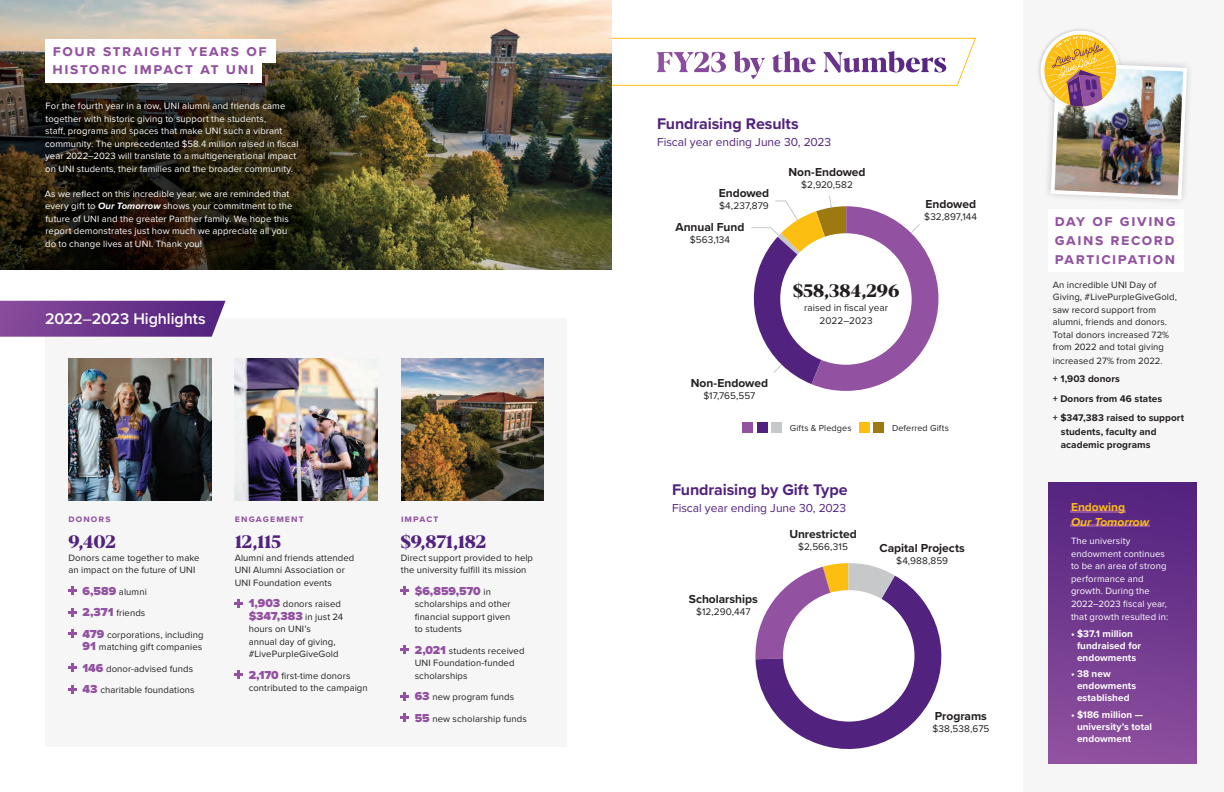
<style>
.page{position:relative;width:1224px;height:792px;background:#fff}
.page>*{position:absolute;margin:0;border:0;box-sizing:border-box;transform-origin:0 0}
.t1{font:700 expanded 18px "Blacker Pro Dis";letter-spacing:-.015em;color:#52227f}
.t2{font:700 expanded 18px "Blacker Pro Dis";color:#231f20}
.t3{font:700 16px/19.2px "Proxima Nova";letter-spacing:.1em;color:#9252a1;text-align:justify}
.t4{font:700 16px "Proxima Nova";letter-spacing:-.005em;color:#52227f}
.t5{font:600 16px "Proxima Nova";letter-spacing:-.005em;color:#fff}
.t6{font:700 12px "Proxima Nova";color:#231f20}
.t7{font:12px "Proxima Nova";color:#52227f}
.t8{font:900 12px "Proxima Nova";letter-spacing:-.005em;color:#9252a1}
.t9{font:italic 700 12px "Proxima Nova";color:#fdbe12}
.t10{font:700 12px "Proxima Nova";color:#fdbe12}
.t11{font:10px/13.5px "Proxima Nova";color:#231f20;text-align:center}
.t12{font:700 10px/12px "Proxima Nova";letter-spacing:.005em;color:#fff}
.t13{font:700 10px/13.5px "Proxima Nova";letter-spacing:.005em;color:#231f20}
.t14{font:700 10px "Proxima Nova";letter-spacing:.105em;color:#9252a1}
.t15{font:9.5px/12.5px "Proxima Nova";letter-spacing:.01em;color:#231f20}
.t16{font:9.5px/12.5px "Proxima Nova";letter-spacing:.01em;color:#fff}
.t17{font:9px "Proxima Nova";letter-spacing:.015em;color:#231f20}
.s1{font-weight:700;font-style:italic}
.s2{font-weight:400}
.s3{font-weight:900;font-size:12px;color:#9252a1}
.s4{font-weight:400;font-size:9.5px;color:#231f20}
</style>
<div class="page">
<div style="left:1024px;top:0;width:200px;height:792px;background:#f6f6f6"></div>
<svg style="left:612px;top:37px;width:364px;height:49px"></svg>
<img style="left:0;top:0;width:612px;height:270px">
<div style="left:45px;top:39px;width:230px;height:24px;background:#fff"></div>
<div style="left:45px;top:59px;width:217px;height:24px;background:#fff"></div>
<div style="left:1048px;top:483px;width:149px;height:281px;background:linear-gradient(to bottom,#52227e,#8f509f)"></div>
<hr style="left:1070px;top:510px;width:56px;height:2px;background:#9252a1">
<hr style="left:1070px;top:524px;width:80px;height:3px;background:#9252a1">
<div style="left:742px;top:422px;width:11px;height:11px;background:#9252a1"></div>
<div style="left:757px;top:422px;width:11px;height:11px;background:#52227f"></div>
<div style="left:771px;top:422px;width:11px;height:11px;background:#c7c8ca"></div>
<div style="left:859px;top:422px;width:11px;height:11px;background:#fdbe12"></div>
<div style="left:874px;top:422px;width:10px;height:11px;background:#9d7a11"></div>
<svg style="left:751px;top:196px;width:187px;height:195px"></svg>
<svg style="left:755px;top:563px;width:187px;height:186px"></svg>
<div style="left:783px;top:590px;width:132px;height:132px;background:#fff;border-radius:50%"></div>
<div style="left:45px;top:318px;width:522px;height:429px;background:#f6f6f6"></div>
<svg style="left:0;top:301px;width:226px;height:36px;background:#723d90"></svg>
<svg style="left:401px;top:587px;width:8px;height:8px"></svg>
<svg style="left:234px;top:599px;width:9px;height:8px"></svg>
<svg style="left:234px;top:670px;width:9px;height:9px"></svg>
<svg style="left:401px;top:646px;width:8px;height:8px"></svg>
<svg style="left:401px;top:692px;width:8px;height:8px"></svg>
<svg style="left:401px;top:714px;width:8px;height:8px"></svg>
<svg style="left:69px;top:587px;width:8px;height:8px"></svg>
<svg style="left:69px;top:608px;width:8px;height:8px"></svg>
<svg style="left:69px;top:664px;width:8px;height:8px"></svg>
<svg style="left:69px;top:685px;width:8px;height:8px"></svg>
<svg style="left:69px;top:630px;width:8px;height:8px"></svg>
<img style="left:69px;top:358px;width:142px;height:143px">
<div style="left:1048px;top:210px;width:136px;height:22px;background:#fff"></div>
<div style="left:1048px;top:229px;width:136px;height:22px;background:#fff"></div>
<div style="left:1048px;top:249px;width:136px;height:23px;background:#fff"></div>
<img style="left:235px;top:358px;width:142px;height:143px">
<img style="left:401px;top:358px;width:143px;height:143px">
<img style="left:1038px;top:29px;width:151px;height:173px">
<p class="t3" style="left:53px;top:41px;width:215px">four straight years of</p>
<p class="t3" style="left:52px;top:59px;width:203px">historic impact at uni</p>
<p class="t16" style="left:45px;top:100px;width:255px">For the fourth year in a row, UNI alumni and friends came together with historic giving to support the students,<br>staff, programs and spaces that make UNI such a vibrant community. The unprecedented $58.4 million raised in fiscal year 2022–2023 will translate to a multigenerational impact on UNI students, their families and the broader community.</p>
<p class="t16" style="left:45px;top:187px;width:249px">As we reflect on this incredible year, we are reminded that every gift to <span class="s1">Our Tomorrow</span> shows your commitment to the future of UNI and the greater Panther family. We hope this report demonstrates just how much we appreciate all you do to change lives at UNI. Thank you!</p>
<p class="t5" style="left:45px;top:307px;width:162px">2022<span class="s2">–</span>2023 Highlights</p>
<p class="t14" style="left:69px;top:511px;width:43px">donors</p>
<p class="t1" style="left:69px;top:529px;width:49px">9,402</p>
<p class="t15" style="left:69px;top:551px;width:133px">Donors came together to make an impact on the future of UNI</p>
<p class="t15" style="left:83px;top:585px;width:66px"><span class="s3">6,589</span> alumni</p>
<p class="t15" style="left:83px;top:606px;width:64px"><span class="s3">2,371</span> friends</p>
<p class="t15" style="left:83px;top:628px;width:122px"><span class="s3">479</span> corporations, including<br><span class="s3">91</span> matching gift companies</p>
<p class="t15" style="left:83px;top:662px;width:112px"><span class="s3">146</span> donor-advised funds</p>
<p class="t15" style="left:83px;top:683px;width:114px"><span class="s3">43</span> charitable foundations</p>
<p class="t14" style="left:235px;top:511px;width:70px">engagement</p>
<p class="t1" style="left:235px;top:529px;width:48px">12,115</p>
<p class="t15" style="left:235px;top:551px;width:121px">Alumni and friends attended<br>UNI Alumni Association or<br>UNI Foundation events</p>
<p class="t15" style="left:249px;top:597px;width:94px"><span class="s3">1,903</span> donors raised</p>
<p class="t8" style="left:249px;top:607px;width:96px">$347,383 <span class="s4">in just 24</span></p>
<p class="t15" style="left:249px;top:622px;width:91px">hours on UNI’s annual day of giving, #LivePurpleGiveGold</p>
<p class="t15" style="left:249px;top:669px;width:121px"><span class="s3">2,170</span> first-time donors contributed to the campaign</p>
<p class="t14" style="left:401px;top:511px;width:39px">impact</p>
<p class="t1" style="left:401px;top:529px;width:87px">$9,871,182</p>
<p class="t15" style="left:401px;top:551px;width:134px">Direct support provided to help the university fulfill its mission</p>
<p class="t8" style="left:415px;top:582px;width:78px">$6,859,570 <span class="s4">in</span></p>
<p class="t15" style="left:415px;top:597px;width:97px;text-align:justify">scholarships and other financial support given to students</p>
<p class="t15" style="left:415px;top:644px;width:111px"><span class="s3">2,021</span> students received<br>UNI Foundation-funded scholarships</p>
<p class="t15" style="left:415px;top:690px;width:101px"><span class="s3">63</span> new program funds</p>
<p class="t15" style="left:415px;top:712px;width:114px"><span class="s3">55</span> new scholarship funds</p>
<p class="t4" style="left:657px;top:111px;width:143px">Fundraising Results</p>
<p class="t7" style="left:657px;top:133px;width:176px">Fiscal year ending June 30, 2023</p>
<p class="t6" style="left:719px;top:184px;width:52px">Endowed</p>
<p class="t11" style="left:719px;top:198px;width:51px">$4,237,879</p>
<p class="t6" style="left:675px;top:218px;width:70px">Annual Fund</p>
<p class="t11" style="left:690px;top:233px;width:42px">$563,134</p>
<p class="t6" style="left:788px;top:163px;width:79px">Non-Endowed</p>
<p class="t11" style="left:801px;top:177px;width:53px">$2,920,582</p>
<p class="t2" style="left:793px;top:278px;width:108px">$58,384,296</p>
<p class="t11" style="left:804px;top:300px;width:85px">raised in fiscal year<br>2022–2023</p>
<p class="t6" style="left:691px;top:374px;width:79px">Non-Endowed</p>
<p class="t11" style="left:704px;top:388px;width:53px">$17,765,557</p>
<p class="t6" style="left:925px;top:195px;width:52px">Endowed</p>
<p class="t11" style="left:924px;top:209px;width:54px">$32,897,144</p>
<p class="t17" style="left:790px;top:422px;width:63px">Gifts &amp; Pledges</p>
<p class="t17" style="left:892px;top:422px;width:58px">Deferred Gifts</p>
<p class="t4" style="left:672px;top:477px;width:177px">Fundraising by Gift Type</p>
<p class="t7" style="left:672px;top:499px;width:176px">Fiscal year ending June 30, 2023</p>
<p class="t6" style="left:789px;top:525px;width:69px">Unrestricted</p>
<p class="t11" style="left:798px;top:540px;width:51px">$2,566,315</p>
<p class="t6" style="left:879px;top:539px;width:87px">Capital Projects</p>
<p class="t11" style="left:896px;top:553px;width:53px">$4,988,859</p>
<p class="t6" style="left:689px;top:590px;width:70px">Scholarships</p>
<p class="t11" style="left:696px;top:604px;width:56px">$12,290,447</p>
<p class="t6" style="left:935px;top:707px;width:54px">Programs</p>
<p class="t11" style="left:932px;top:721px;width:59px">$38,538,675</p>
<p class="t3" style="left:1055px;top:211px;width:122px">day of giving gains record participation</p>
<p class="t15" style="left:1053px;top:278px;width:126px">An incredible UNI Day of<br>Giving, #LivePurpleGiveGold, saw record support from alumni, friends and donors.<br>Total donors increased 72% from 2022 and total giving</p>
<p class="t15" style="left:1053px;top:354px;width:112px">increased 27% from 2022.</p>
<p class="t13" style="left:1053px;top:372px;width:69px">+ 1,903 donors</p>
<p class="t13" style="left:1053px;top:391px;width:111px">+ Donors from 46 states</p>
<p class="t13" style="left:1061px;top:411px;width:125px;text-indent:-8px">+ $347,383 raised to support students, faculty and academic programs</p>
<p class="t10" style="left:1071px;top:498px;width:56px">Endowing</p>
<p class="t9" style="left:1071px;top:513px;width:80px">Our Tomorrow</p>
<p class="t16" style="left:1071px;top:534px;width:98px">The university endowment continues to be an area of strong performance and growth. During the<br>2022–2023 fiscal year,</p>
<p class="t16" style="left:1071px;top:610px;width:99px">that growth resulted in:</p>
<p class="t12" style="left:1077px;top:627px;width:66px;text-indent:-6px">• $37.1 million fundraised for endowments</p>
<p class="t12" style="left:1077px;top:667px;width:61px;text-indent:-6px">• 38 new endowments established</p>
<p class="t12" style="left:1077px;top:708px;width:77px;text-indent:-6px">• $186 million — universityʼs total endowment</p>
</div>
